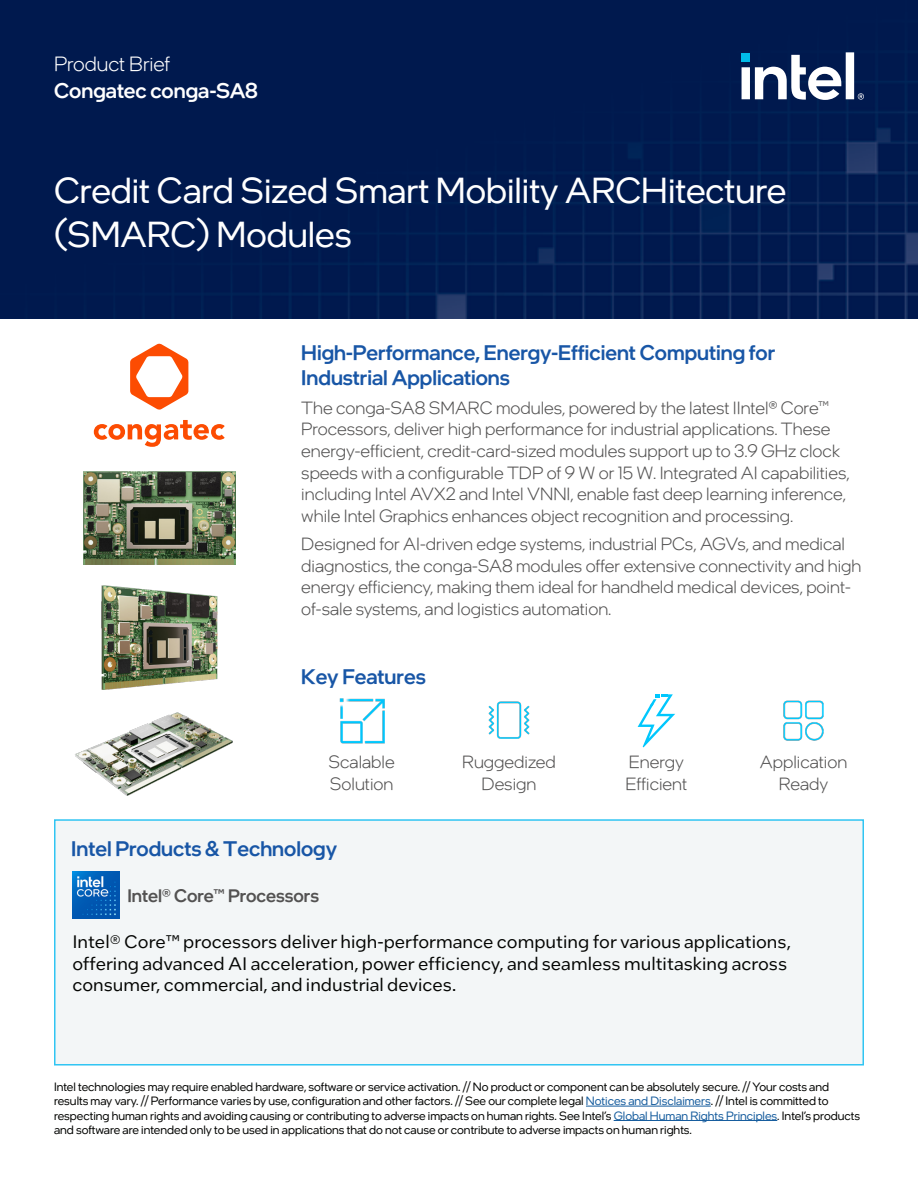
<style>
.page{position:relative;width:918px;height:1188px;background:#fff}
.page>*{position:absolute;margin:0;border:0;box-sizing:border-box;transform-origin:0 0}
.t1{font:36px/43.2px "Intel One Display";color:#fff}
.t2{font:500 21px/25.2px "Intel One Display";color:#1856a6}
.t3{font:500 21px "Intel One Display";color:#fff}
.t4{font:300 21px "Intel One Display";letter-spacing:-.005em;color:#fff}
.t5{font:300 18px/21.6px "Intel One Display";color:#535252}
.t6{font:18px/21.6px "Intel One Text";color:#040503}
.t7{font:500 18px "Intel One Display";color:#535252}
.t8{font:12px/14.4px "Intel One Display";color:#040503}
.s1{color:#175d9e}
</style>
<div class="page">
<div style="left:0;top:0;width:918px;height:319px;background:#00194e"></div>
<div style="left:741px;top:53px;width:9px;height:9px;background:#00bbe8"></div>
<svg style="left:742px;top:52px;width:122px;height:48px"></svg>
<hr style="left:586px;top:1106px;width:125px;height:1px;background:#175d9e">
<hr style="left:614px;top:1120px;width:163px;height:1px;background:#175d9e">
<div style="left:54px;top:819px;width:810px;height:247px;background:#f3f6f7;border:2px solid #30c5f3"></div>
<svg style="left:130px;top:343px;width:58px;height:67px"></svg>
<svg style="left:94px;top:420px;width:131px;height:27px"></svg>
<img style="left:83px;top:472px;width:152px;height:93px">
<img style="left:101px;top:586px;width:116px;height:104px">
<img style="left:75px;top:713px;width:158px;height:83px">
<img style="left:783px;top:700px;width:41px;height:41px">
<img style="left:72px;top:871px;width:48px;height:48px">
<svg style="left:638px;top:694px;width:37px;height:53px"></svg>
<img style="left:339px;top:698px;width:46px;height:46px">
<img style="left:488px;top:701px;width:42px;height:38px">
<p class="t4" style="left:54px;top:50px;width:118px">Product Brief</p>
<p class="t3" style="left:54px;top:77px;width:205px">Congatec conga-SA8</p>
<p class="t1" style="left:54px;top:169px;width:734px">Credit Card Sized Smart Mobility ARCHitecture (SMARC) Modules</p>
<p class="t2" style="left:301px;top:340px;width:475px">High-Performance, Energy-Efficient Computing for<br>Industrial Applications</p>
<p class="t5" style="left:301px;top:397px;width:550px">The conga-SA8 SMARC modules, powered by the latest IIntel® Core™ Processors, deliver high performance for industrial applications. These energy-efficient, credit-card-sized modules support up to 3.9 GHz clock speeds with a configurable TDP of 9 W or 15 W. Integrated AI capabilities, including Intel AVX2 and Intel VNNI, enable fast deep learning inference, while Intel Graphics enhances object recognition and processing.</p>
<p class="t5" style="left:301px;top:533px;width:562px">Designed for AI-driven edge systems, industrial PCs, AGVs, and medical diagnostics, the conga-SA8 modules offer extensive connectivity and high energy efficiency, making them ideal for handheld medical devices, point&shy;of-sale systems, and logistics automation.</p>
<p class="t2" style="left:301px;top:663px;width:126px">Key Features</p>
<p class="t5" style="left:329px;top:751px;width:68px">Scalable<br>Solution</p>
<p class="t5" style="left:462px;top:751px;width:95px;text-align:center">Ruggedized<br>Design</p>
<p class="t5" style="left:625px;top:751px;width:63px">Energy<br>Efficient</p>
<p class="t5" style="left:760px;top:751px;width:89px;text-align:center">Application<br>Ready</p>
<p class="t2" style="left:71px;top:836px;width:267px">Intel Products &amp; Technology</p>
<p class="t7" style="left:127px;top:884px;width:193px">Intel® Core™ Processors</p>
<p class="t6" style="left:72px;top:930px;width:720px">Intel® Core™ processors deliver high-performance computing for various applications, offering advanced AI acceleration, power efficiency, and seamless multitasking across consumer, commercial, and industrial devices.</p>
<p class="t8" style="left:54px;top:1079px;width:808px">Intel technologies may require enabled hardware, software or service activation. // No product or component can be absolutely secure. // Your costs and results may vary. // Performance varies by use, configuration and other factors. // See our complete legal <span class="s1">Notices and Disclaimers</span>. // Intel is committed to respecting human rights and avoiding causing or contributing to adverse impacts on human rights. See Intel’s <span class="s1">Global Human Rights Principles</span>. Intel’s products and software are intended only to be used in applications that do not cause or contribute to adverse impacts on human rights.</p>
</div>
